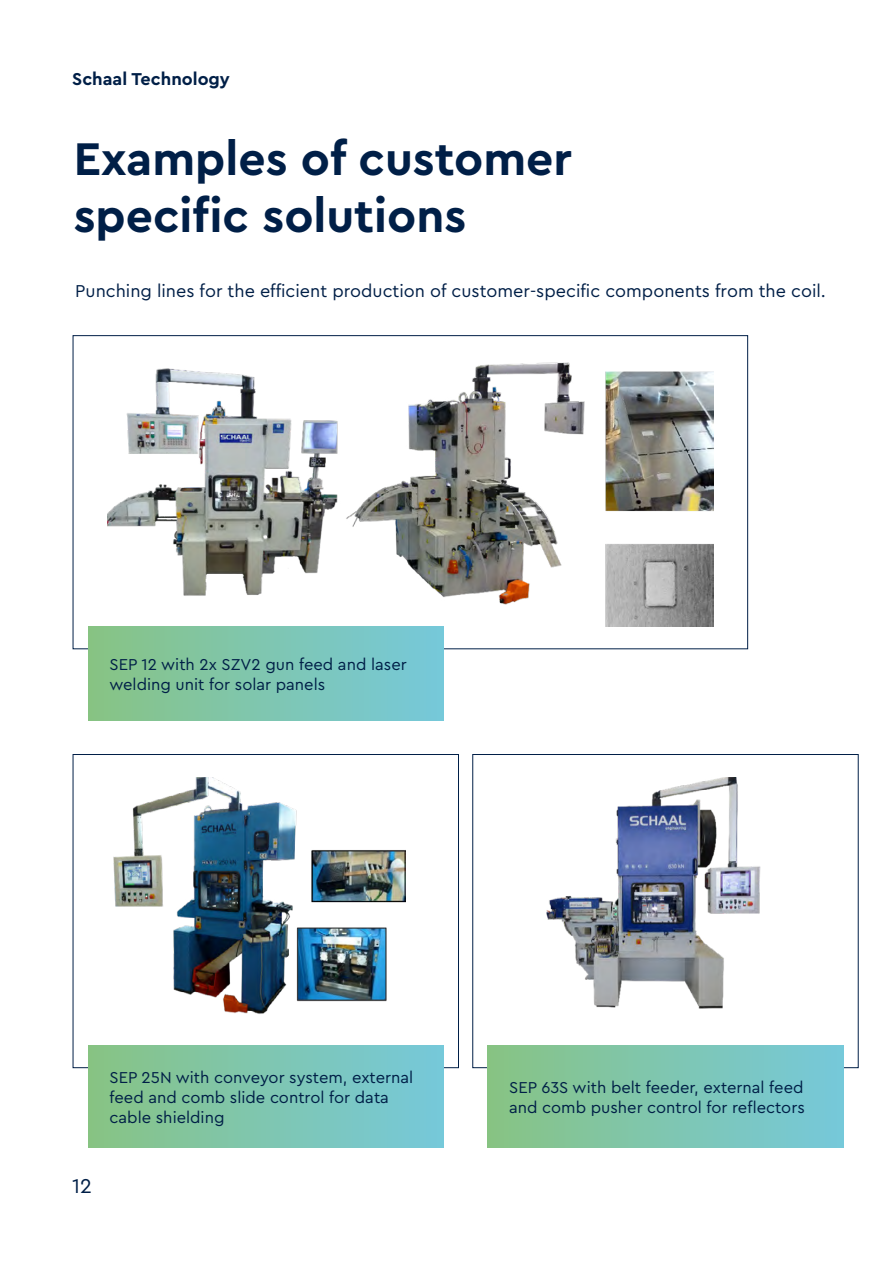
<style>
.page{position:relative;width:893px;height:1263px;background:#fff}
.page>*{position:absolute;margin:0;border:0;box-sizing:border-box;transform-origin:0 0}
.t1{font:700 48px/57.6px "Cera Pro";color:#001f47}
.t2{font:21px "Cera Pro";color:#001f47}
.t3{font:18px "Cera Pro";color:#001f47}
.t4{font:700 18px "Cera Pro";color:#001f47}
.t5{font:16.5px/19.8px "Cera Pro";color:#001f47}
</style>
<div class="page">
<img style="left:107px;top:362px;width:606px;height:264px">
<div style="left:88px;top:626px;width:355px;height:95px;background:linear-gradient(to right,#88c384,#76c9db)"></div>
<div style="left:88px;top:1045px;width:355px;height:103px;background:linear-gradient(to right,#88c384,#76c9db)"></div>
<div style="left:488px;top:1045px;width:355px;height:103px;background:linear-gradient(to right,#88c384,#76c9db)"></div>
<img style="left:113px;top:777px;width:292px;height:237px">
<img style="left:546px;top:777px;width:215px;height:232px">
<p class="t4" style="left:72px;top:67px;width:159px">Schaal Technology</p>
<h1 class="t1" style="left:74px;top:128px;width:500px">Examples of customer specific solutions</h1>
<p class="t3" style="left:75px;top:279px;width:752px">Punching lines for the efficient production of customer-specific components from the coil.</p>
<p class="t5" style="left:109px;top:654px;width:299px">SEP 12 with 2x SZV2 gun feed and laser welding unit for solar panels</p>
<p class="t5" style="left:109px;top:1067px;width:305px">SEP 25N with conveyor system, external feed and comb slide control for data cable shielding</p>
<p class="t5" style="left:509px;top:1077px;width:297px">SEP 63S with belt feeder, external feed and comb pusher control for reflectors</p>
<p class="t2" style="left:72px;top:1172px;width:21px">12</p>
</div>
